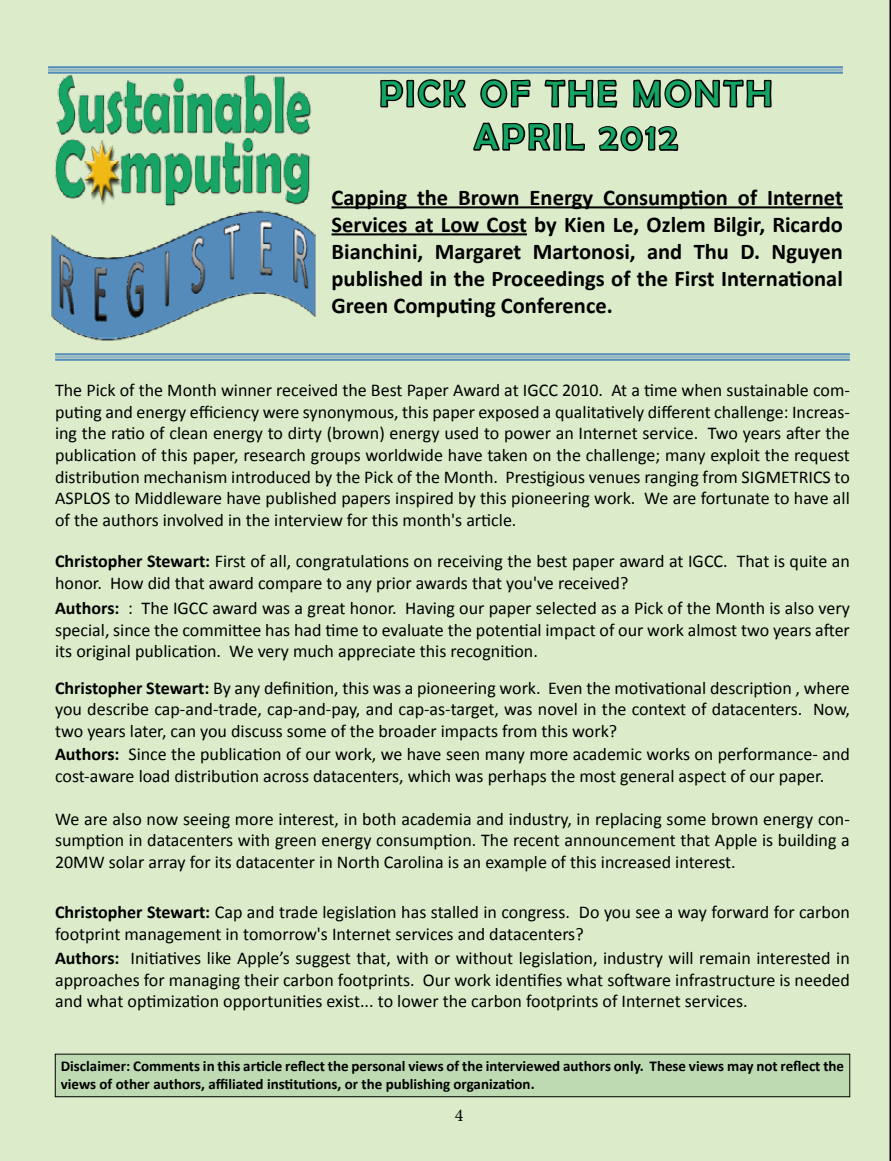
<style>
.page{position:relative;width:891px;height:1161px;background:#dceccb}
.page>*{position:absolute;margin:0;border:0;box-sizing:border-box;transform-origin:0 0}
.t1{font:36px/43.2px "Berlin Sans FB";letter-spacing:.1em;color:#14a464;text-align:center}
.t2{font:700 22.5px/27px "Calibri";color:#000;text-align:justify}
.t3{font:18px/21.6px "Calibri";color:#000;text-align:justify}
.t4{font:18px "Minion Pro";color:#000}
.t5{font:700 15px/18px "Calibri";color:#000}
.s1{font-weight:700}
</style>
<div class="page">
<div style="left:55px;top:1054px;width:795px;height:43px;background:#bddab3"></div>
<div style="left:55px;top:1054px;width:795px;height:43px;border:1px solid #000"></div>
<svg style="left:379px;top:0;width:394px;height:183px;background:#c3d2b5"></svg>
<hr style="left:332px;top:206px;width:511px;height:2px;background:#000">
<hr style="left:332px;top:233px;width:195px;height:2px;background:#000">
<img style="left:48px;top:74px;width:271px;height:273px">
<hr style="left:48px;top:66px;width:795px;height:2px;background:#558bbb">
<hr style="left:48px;top:69px;width:795px;height:2px;background:#558bbb">
<hr style="left:48px;top:72px;width:795px;height:2px;background:#558bbb">
<hr style="left:55px;top:353px;width:795px;height:2px;background:#558bbb">
<hr style="left:55px;top:356px;width:795px;height:2px;background:#558bbb">
<hr style="left:55px;top:359px;width:795px;height:2px;background:#558bbb">
<h1 class="t1" style="left:380px;top:72px;width:393px">PICK OF THE MONTH<br>APRIL 2012</h1>
<p class="t2" style="left:332px;top:184px;width:513px">Capping the Brown Energy Consumption of Internet Services at Low Cost by Kien Le, Ozlem Bilgir, Ricardo Bianchini, Margaret Martonosi, and Thu D. Nguyen published in the Proceedings of the First International Green Computing Conference.</p>
<p class="t3" style="left:55px;top:379px;width:796px">The Pick of the Month winner received the Best Paper Award at IGCC 2010. At a time when sustainable com&shy;puting and energy efficiency were synonymous, this paper exposed a qualitatively different challenge: Increas&shy;ing the ratio of clean energy to dirty (brown) energy used to power an Internet service. Two years after the publication of this paper, research groups worldwide have taken on the challenge; many exploit the request distribution mechanism introduced by the Pick of the Month. Prestigious venues ranging from SIGMETRICS to ASPLOS to Middleware have published papers inspired by this pioneering work. We are fortunate to have all of the authors involved in the interview for this month's article.</p>
<p class="t3" style="left:55px;top:550px;width:796px"><span class="s1">Christopher Stewart:</span> First of all, congratulations on receiving the best paper award at IGCC. That is quite an honor. How did that award compare to any prior awards that you've received?</p>
<p class="t3" style="left:55px;top:598px;width:796px"><span class="s1">Authors:</span> : The IGCC award was a great honor. Having our paper selected as a Pick of the Month is also very special, since the committee has had time to evaluate the potential impact of our work almost two years after its original publication. We very much appreciate this recognition.</p>
<p class="t3" style="left:55px;top:677px;width:796px;text-align:left"><span class="s1">Christopher Stewart:</span> By any definition, this was a pioneering work. Even the motivational description , where you describe cap-and-trade, cap-and-pay, and cap-as-target, was novel in the context of datacenters. Now, two years later, can you discuss some of the broader impacts from this work?<br><span class="s1">Authors:</span> Since the publication of our work, we have seen many more academic works on performance- and cost-aware load distribution across datacenters, which was perhaps the most general aspect of our paper.</p>
<p class="t3" style="left:55px;top:808px;width:796px">We are also now seeing more interest, in both academia and industry, in replacing some brown energy con&shy;sumption in datacenters with green energy consumption. The recent announcement that Apple is building a 20MW solar array for its datacenter in North Carolina is an example of this increased interest.</p>
<p class="t3" style="left:55px;top:901px;width:796px"><span class="s1">Christopher Stewart:</span> Cap and trade legislation has stalled in congress. Do you see a way forward for carbon footprint management in tomorrow's Internet services and datacenters?</p>
<p class="t3" style="left:55px;top:947px;width:796px"><span class="s1">Authors:</span> Initiatives like Apple’s suggest that, with or without legislation, industry will remain interested in approaches for managing their carbon footprints. Our work identifies what software infrastructure is needed and what optimization opportunities exist... to lower the carbon footprints of Internet services.</p>
<p class="t5" style="left:61px;top:1057px;width:785px">Disclaimer: Comments in this article reflect the personal views of the interviewed authors only. These views may not reflect the views of other authors, affiliated institutions, or the publishing organization.</p>
<p class="t4" style="left:455px;top:1103px;width:10px">4</p>
</div>
